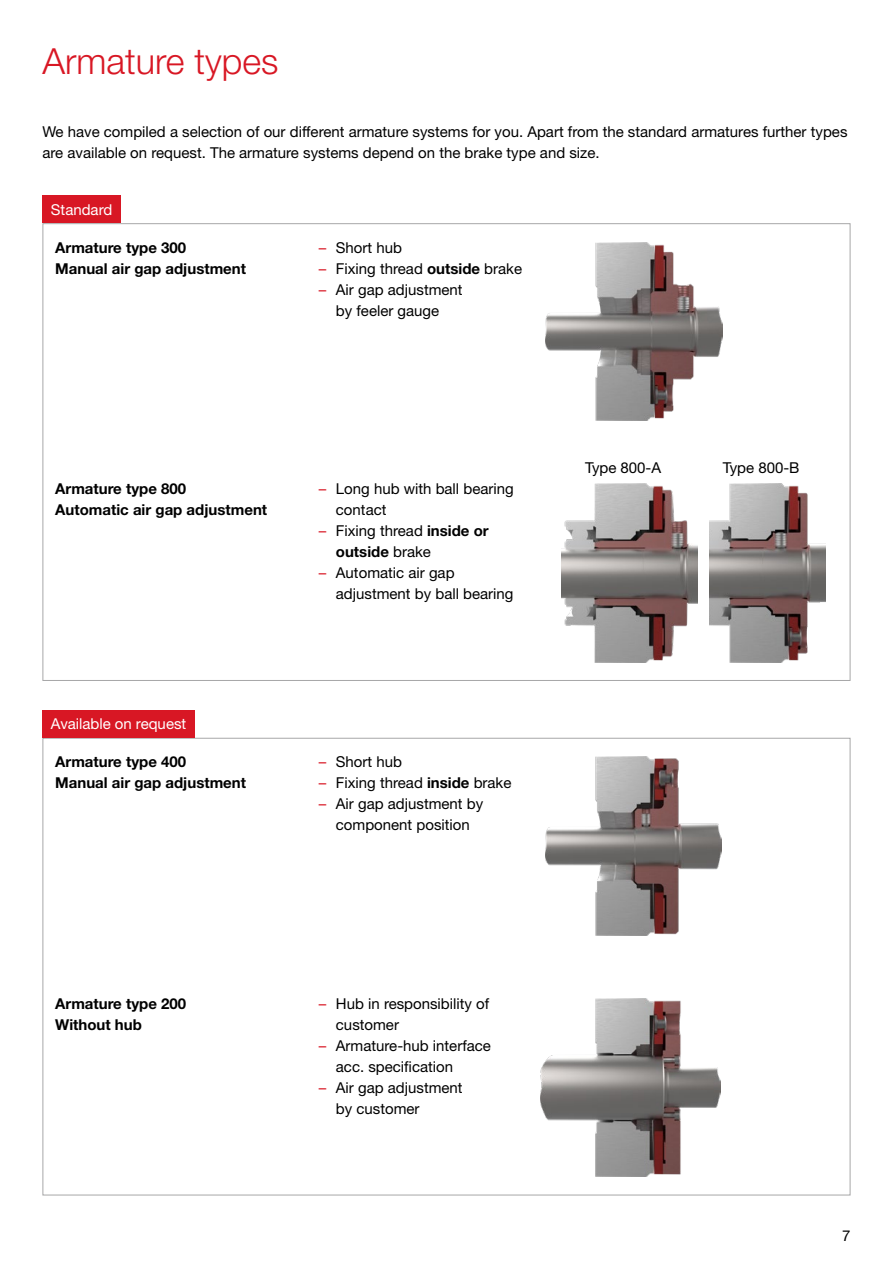
<style>
.page{position:relative;width:893px;height:1263px;background:#fff}
.page>*{position:absolute;margin:0;border:0;box-sizing:border-box;transform-origin:0 0}
.t1{font:300 36px "Helvetica Neue LT Pro";color:#d81724}
.t2{font:15px/21px "Helvetica Neue LT Pro";color:#000}
.t3{font:700 15px/21px "Helvetica Neue LT Pro";color:#000}
.t4{font:15px "Helvetica Neue LT Pro";color:#fff}
.s1{color:#d81724}
.s2{font-weight:700}
</style>
<div class="page">
<div style="left:42px;top:196px;width:79px;height:27px;background:#d81724"></div>
<div style="left:42px;top:710px;width:153px;height:28px;background:#d81724"></div>
<img style="left:540px;top:998px;width:180px;height:179px">
<img style="left:545px;top:242px;width:177px;height:179px">
<img style="left:545px;top:757px;width:177px;height:178px">
<img style="left:561px;top:483px;width:137px;height:179px">
<img style="left:709px;top:483px;width:117px;height:179px">
<h1 class="t1" style="left:43px;top:39px;width:238px">Armature types</h1>
<p class="t2" style="left:43px;top:121px;width:806px">We have compiled a selection of our different armature systems for you. Apart from the standard armatures further types are available on request. The armature systems depend on the brake type and size.</p>
<p class="t4" style="left:51px;top:200px;width:63px">Standard</p>
<p class="t3" style="left:55px;top:236px;width:192px">Armature type 300<br>Manual air gap adjustment</p>
<p class="t2" style="left:319px;top:236px;width:85px"><span class="s1">–</span> Short hub</p>
<p class="t2" style="left:319px;top:257px;width:205px"><span class="s1">–</span> Fixing thread <span class="s2">outside</span> brake</p>
<p class="t2" style="left:319px;top:278px;width:145px;text-align:center"><span class="s1">–</span> Air gap adjustment by feeler gauge</p>
<p class="t3" style="left:55px;top:478px;width:213px">Armature type 800<br>Automatic air gap adjustment</p>
<p class="t2" style="left:336px;top:478px;width:179px;text-indent:-17px"><span class="s1">–</span> Long hub with ball bearing contact</p>
<p class="t2" style="left:336px;top:520px;width:154px;text-indent:-17px"><span class="s1">–</span> Fixing thread <span class="s2">inside or outside</span> brake</p>
<p class="t2" style="left:336px;top:562px;width:179px;text-indent:-17px"><span class="s1">–</span> Automatic air gap adjustment by ball bearing</p>
<p class="t4" style="left:51px;top:715px;width:137px">Available on request</p>
<p class="t3" style="left:55px;top:751px;width:192px">Armature type 400<br>Manual air gap adjustment</p>
<p class="t2" style="left:319px;top:751px;width:85px"><span class="s1">–</span> Short hub</p>
<p class="t2" style="left:319px;top:772px;width:194px"><span class="s1">–</span> Fixing thread <span class="s2">inside</span> brake</p>
<p class="t2" style="left:319px;top:793px;width:166px;text-align:center"><span class="s1">–</span> Air gap adjustment by component position</p>
<p class="t2" style="left:585px;top:457px;width:78px">Type 800-A</p>
<p class="t2" style="left:723px;top:457px;width:78px">Type 800-B</p>
<p class="t3" style="left:55px;top:992px;width:132px">Armature type 200<br>Without hub</p>
<p class="t2" style="left:336px;top:992px;width:155px;text-indent:-17px"><span class="s1">–</span> Hub in responsibility of customer</p>
<p class="t2" style="left:336px;top:1034px;width:157px;text-indent:-17px"><span class="s1">–</span> Armature-hub interface acc. specification</p>
<p class="t2" style="left:336px;top:1076px;width:128px;text-indent:-17px"><span class="s1">–</span> Air gap adjustment by customer</p>
<p class="t2" style="left:842px;top:1225px;width:10px">7</p>
</div>
